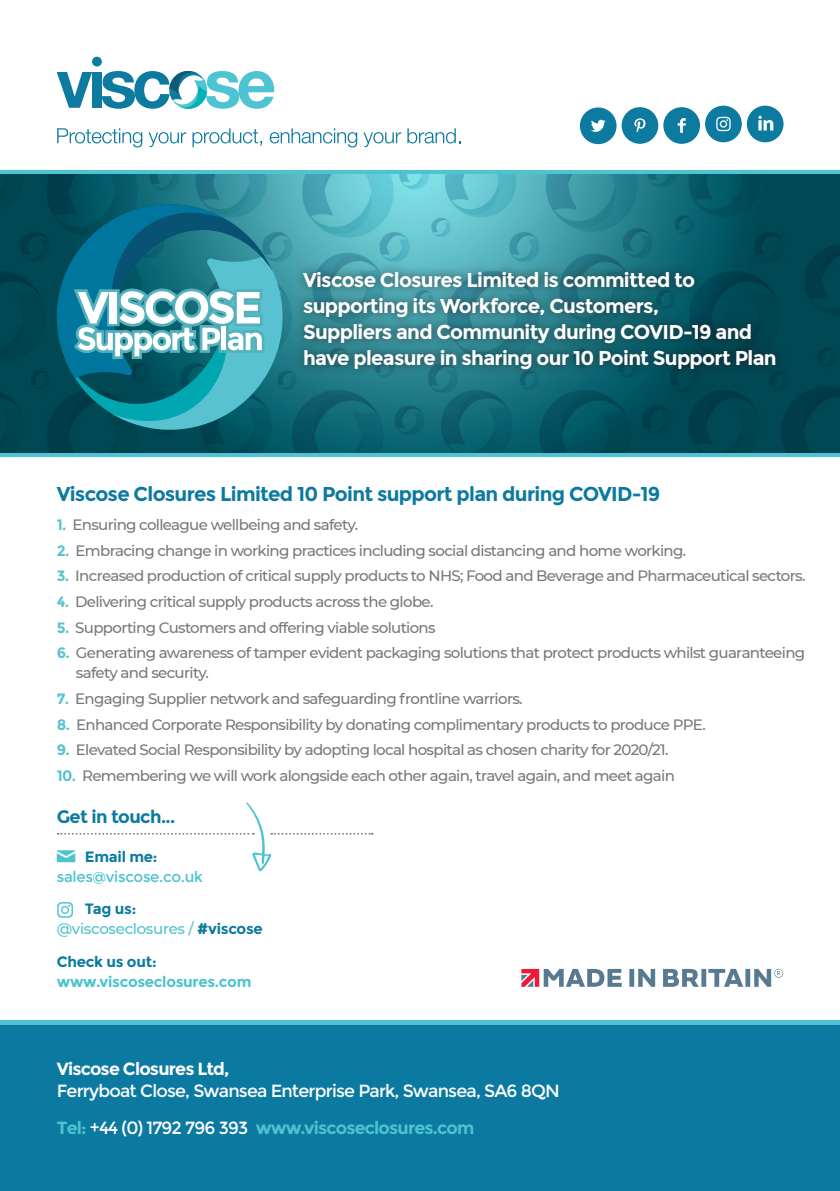
<style>
.page{position:relative;width:840px;height:1191px;background:#fff}
.page>*{position:absolute;margin:0;border:0;box-sizing:border-box;transform-origin:0 0}
.t1{font:700 20px/26px "Montserrat";letter-spacing:-.035em;color:#fff}
.t2{font:700 20px "Montserrat";letter-spacing:-.035em;color:#0c7aa0}
.t3{font:700 18px "Montserrat";letter-spacing:-.035em;color:#0c7aa0}
.t4{font:17.6px/21.2px "Montserrat";letter-spacing:-.045em;color:#fff}
.t5{font:700 17.6px "Montserrat";letter-spacing:-.045em;color:#4cc3d0}
.t6{font:500 15px/20px "Montserrat";letter-spacing:-.045em;color:#76787b}
.t7{font:700 15px/20px "Montserrat";letter-spacing:-.02em;color:#4cc3d0}
.t8{font:500 15px/20px "Montserrat";letter-spacing:-.02em;color:#4cc3d0}
.t9{font:15px/20px "Montserrat";letter-spacing:-.02em;color:#4cc3d0}
.s1{font-weight:700;color:#59c2d1}
.s2{font-weight:700;color:#0c7aa0}
.s3{color:#0c7aa0}
.s4{font-weight:700}
.s5{font-weight:400;color:#fff}
</style>
<div class="page">
<img style="left:0;top:173px;width:839px;height:281px">
<div style="left:0;top:1023px;width:839px;height:167px;background:#0c7aa0"></div>
<div style="left:0;top:1020px;width:839px;height:5px;background:#4cc3d0"></div>
<svg style="left:57px;top:902px;width:16px;height:15px"></svg>
<svg style="left:56px;top:802px;width:316px;height:70px"></svg>
<svg style="left:579px;top:106px;width:204px;height:38px"></svg>
<svg style="left:57px;top:128px;width:85px;height:19px"></svg>
<svg style="left:148px;top:132px;width:38px;height:15px"></svg>
<svg style="left:192px;top:128px;width:70px;height:19px"></svg>
<svg style="left:269px;top:128px;width:88px;height:19px"></svg>
<svg style="left:363px;top:132px;width:38px;height:15px"></svg>
<svg style="left:407px;top:128px;width:53px;height:15px"></svg>
<svg style="left:57px;top:72px;width:35px;height:36px"></svg>
<div style="left:92px;top:72px;width:10px;height:36px;background:#0d7a9f"></div>
<div style="left:92px;top:57px;width:10px;height:9px;background:#0d7a9f;border-radius:50%"></div>
<svg style="left:102px;top:71px;width:173px;height:38px"></svg>
<hr style="left:0;top:454px;width:839px;height:3px;background:#4dc4d1">
<hr style="left:0;top:170px;width:839px;height:3px;background:#4dc4d1">
<div style="left:293px;top:262px;width:493px;height:117px;background:#231f20;opacity:.75"></div>
<svg style="left:41px;top:198px;width:257px;height:237px;background:#308695"></svg>
<svg style="left:521px;top:968px;width:261px;height:18px"></svg>
<p class="t1" style="left:303px;top:267px;width:475px">Viscose Closures Limited is committed to supporting its Workforce, Customers,<br>Suppliers and Community during COVID-19 and have pleasure in sharing our 10 Point Support Plan</p>
<p class="t2" style="left:57px;top:482px;width:605px">Viscose Closures Limited 10 Point support plan during COVID-19</p>
<p class="t6" style="left:57px;top:514px;width:302px"><span class="s1">1.</span> Ensuring colleague wellbeing and safety.</p>
<p class="t6" style="left:57px;top:539px;width:630px"><span class="s1">2.</span> Embracing change in working practices including social distancing and home working.</p>
<p class="t6" style="left:57px;top:565px;width:749px"><span class="s1">3.</span> Increased production of critical supply products to NHS; Food and Beverage and Pharmaceutical sectors.</p>
<p class="t6" style="left:57px;top:591px;width:378px"><span class="s1">4.</span> Delivering critical supply products across the globe.</p>
<p class="t6" style="left:57px;top:617px;width:380px"><span class="s1">5.</span> Supporting Customers and offering viable solutions</p>
<p class="t6" style="left:76px;top:642px;width:730px;text-indent:-19px"><span class="s1">6.</span> Generating awareness of tamper evident packaging solutions that protect products whilst guaranteeing safety and security.</p>
<p class="t6" style="left:57px;top:688px;width:467px"><span class="s1">7.</span> Engaging Supplier network and safeguarding frontline warriors.</p>
<p class="t6" style="left:57px;top:714px;width:650px"><span class="s1">8.</span> Enhanced Corporate Responsibility by donating complimentary products to produce PPE.</p>
<p class="t6" style="left:57px;top:739px;width:613px"><span class="s1">9.</span> Elevated Social Responsibility by adopting local hospital as chosen charity for 2020/21.</p>
<p class="t6" style="left:57px;top:765px;width:619px"><span class="s1">10.</span> Remembering we will work alongside each other again, travel again, and meet again</p>
<p class="t3" style="left:57px;top:806px;width:120px">Get in touch...</p>
<p class="t9" style="left:57px;top:846px;width:147px;text-indent:28px"><span class="s2">Email me: </span>sales@viscose.co.uk</p>
<p class="t8" style="left:57px;top:898px;width:207px;text-indent:28px"><span class="s2">Tag us: </span>@viscoseclosures / <span class="s2">#viscose</span></p>
<p class="t7" style="left:57px;top:952px;width:196px"><span class="s3">Check us out: </span>www.viscoseclosures.com</p>
<p class="t4" style="left:57px;top:1058px;width:504px"><span class="s4">Viscose Closures Ltd,<br></span>Ferryboat Close, Swansea Enterprise Park, Swansea, SA6 8QN</p>
<p class="t5" style="left:57px;top:1117px;width:419px">Tel: <span class="s5">+44 (0) 1792 796 393</span> www.viscoseclosures.com</p>
</div>
